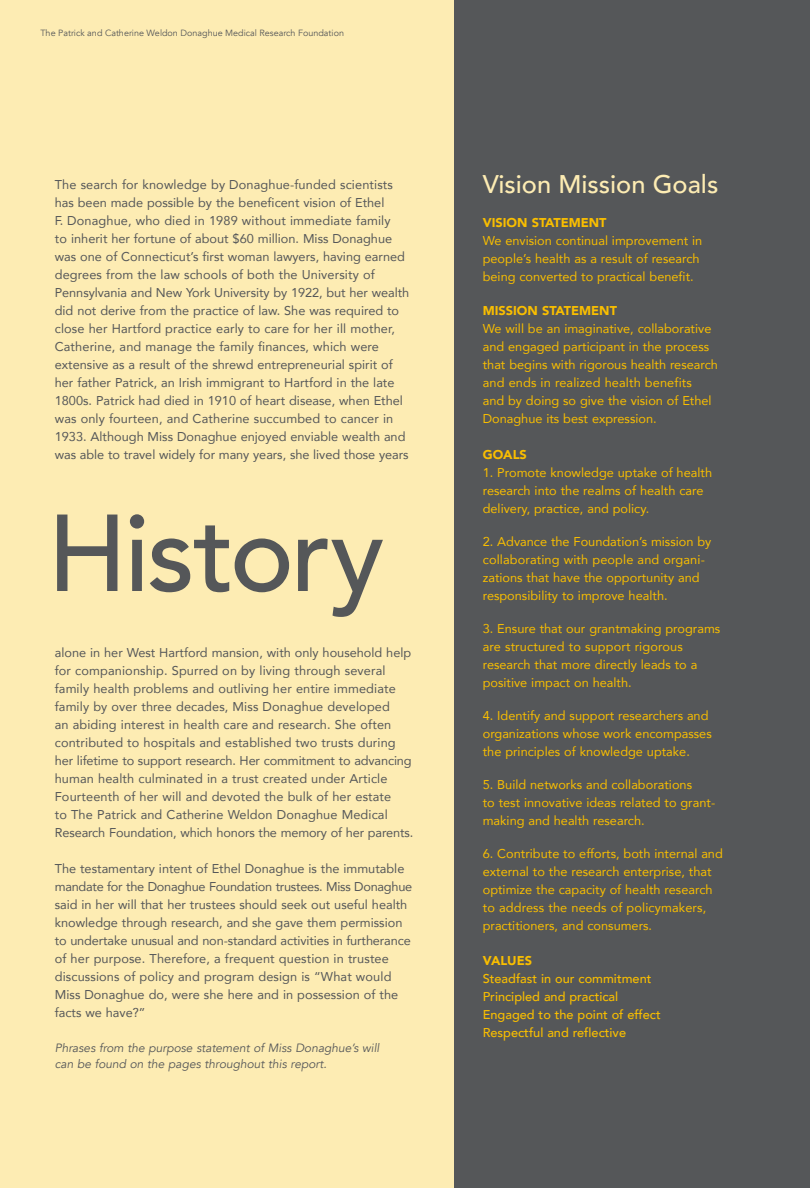
<style>
.page{position:relative;width:810px;height:1188px;background:#fdecb3}
.page>*{position:absolute;margin:0;border:0;box-sizing:border-box;transform-origin:0 0}
.t1{font:500 108px "Avenir";letter-spacing:-.03em;color:#555759}
.t2{font:500 25.5px "Avenir";color:#fdecb3}
.t3{font:12.75px/18px "Avenir";color:#555759}
.t4{font:12.75px/18px "Avenir";color:#f9be00}
.t5{font:500 12.75px/18px "Avenir";color:#f9be00}
.t6{font:900 12.75px "Avenir";color:#f9be00}
.t7{font:italic 12px/16.5px "Avenir";color:#555759}
.t8{font:9px "Avenir";color:#555759}
</style>
<div class="page">
<div style="left:455px;top:0;width:355px;height:1188px;background:#555759"></div>
<p class="t8" style="left:40px;top:28px;width:305px">The Patrick and Catherine Weldon Donaghue Medical Research Foundation</p>
<p class="t3" style="left:55px;top:175px;width:356px">The search for knowledge by Donaghue-funded scientists has been made possible by the beneficent vision of Ethel<br>F. Donaghue, who died in 1989 without immediate family<br>to inherit her fortune of about $60 million. Miss Donaghue was one of Connecticut’s first woman lawyers, having earned degrees from the law schools of both the University of Pennsylvania and New York University by 1922, but her wealth did not derive from the practice of law. She was required to close her Hartford practice early to care for her ill mother, Catherine, and manage the family finances, which were extensive as a result of the shrewd entrepreneurial spirit of her father Patrick, an Irish immigrant to Hartford in the late 1800s. Patrick had died in 1910 of heart disease, when Ethel was only fourteen, and Catherine succumbed to cancer in 1933. Although Miss Donaghue enjoyed enviable wealth and was able to travel widely for many years, she lived those years</p>
<h1 class="t1" style="left:47px;top:460px;width:338px">History</h1>
<p class="t3" style="left:55px;top:643px;width:360px">alone in her West Hartford mansion, with only household help for companionship. Spurred on by living through several family health problems and outliving her entire immediate family by over three decades, Miss Donaghue developed<br>an abiding interest in health care and research. She often contributed to hospitals and established two trusts during her lifetime to support research. Her commitment to advancing human health culminated in a trust created under Article Fourteenth of her will and devoted the bulk of her estate<br>to The Patrick and Catherine Weldon Donaghue Medical Research Foundation, which honors the memory of her parents.</p>
<p class="t3" style="left:55px;top:859px;width:359px">The testamentary intent of Ethel Donaghue is the immutable mandate for the Donaghue Foundation trustees. Miss Donaghue said in her will that her trustees should seek out useful health knowledge through research, and she gave them permission to undertake unusual and non-standard activities in furtherance of her purpose. Therefore, a frequent question in trustee discussions of policy and program design is “What would Miss Donaghue do, were she here and in possession of the facts we have?”</p>
<p class="t7" style="left:55px;top:1039px;width:326px">Phrases from the purpose statement of Miss Donaghue’s will can be found on the pages throughout this report.</p>
<h2 class="t2" style="left:483px;top:162px;width:237px">Vision Mission Goals</h2>
<p class="t6" style="left:483px;top:211px;width:125px">VISION STATEMENT</p>
<p class="t4" style="left:483px;top:231px;width:221px">We envision continual improvement in people’s health as a result of research being converted to practical benefit.</p>
<p class="t6" style="left:483px;top:300px;width:136px">MISSION STATEMENT</p>
<p class="t4" style="left:483px;top:319px;width:237px">We will be an imaginative, collaborative and engaged participant in the process that begins with rigorous health research and ends in realized health benefits<br>and by doing so give the vision of Ethel Donaghue its best expression.</p>
<p class="t6" style="left:483px;top:444px;width:46px">GOALS</p>
<p class="t4" style="left:483px;top:463px;width:231px">1. Promote knowledge uptake of health research into the realms of health care delivery, practice, and policy.</p>
<p class="t4" style="left:483px;top:532px;width:230px">2. Advance the Foundation’s mission by collaborating with people and organi&shy;zations that have the opportunity and responsibility to improve health.</p>
<p class="t4" style="left:483px;top:619px;width:239px">3. Ensure that our grantmaking programs are structured to support rigorous research that more directly leads to a positive impact on health.</p>
<p class="t4" style="left:483px;top:706px;width:231px">4. Identify and support researchers and organizations whose work encompasses the principles of knowledge uptake.</p>
<p class="t4" style="left:483px;top:775px;width:234px">5. Build networks and collaborations<br>to test innovative ideas related to grant&shy;making and health research.</p>
<p class="t4" style="left:483px;top:844px;width:242px">6. Contribute to efforts, both internal and external to the research enterprise, that optimize the capacity of health research to address the needs of policymakers, practitioners, and consumers.</p>
<p class="t6" style="left:483px;top:949px;width:51px">VALUES</p>
<p class="t5" style="left:483px;top:969px;width:180px">Steadfast in our commitment<br>Principled and practical<br>Engaged to the point of effect<br>Respectful and reflective</p>
</div>
